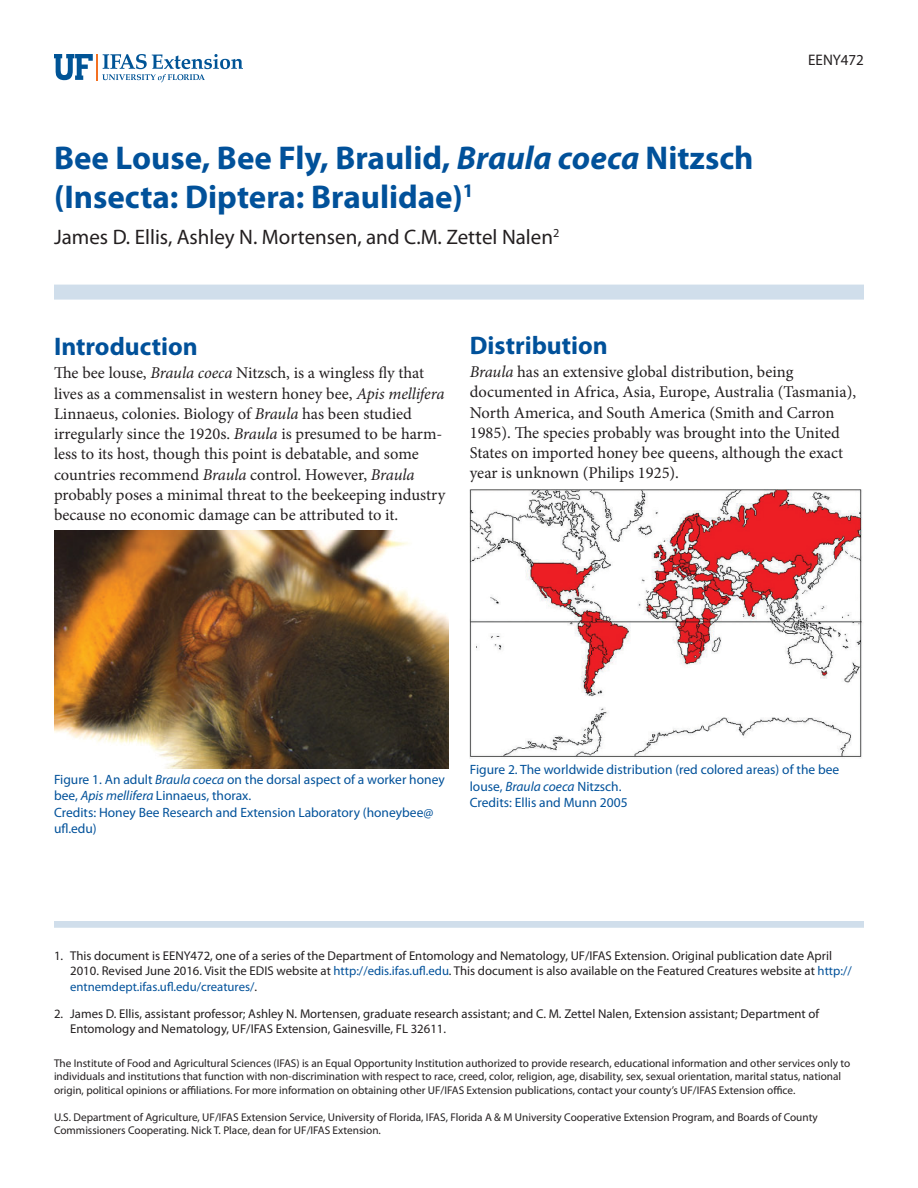
<style>
.page{position:relative;width:918px;height:1188px;background:#fff}
.page>*{position:absolute;margin:0;border:0;box-sizing:border-box;transform-origin:0 0}
.TitleRegular{font:700 33px/39.6px "Myriad Pro";color:#01519a}
.SectionHeading0{font:700 25.5px "Myriad Pro";color:#01519a}
.Author{font:21px "Myriad Pro";color:#231f20}
.Paragraph{font:16.5px/20.2px "Minion Pro";color:#231f20}
.PubNumber{font:15.3px "Myriad Pro";color:#231f20}
.FigureCaption{font:13.5px/16.5px "Myriad Pro";color:#01519a}
.t1{font:12.75px/15.3px "Myriad Pro";color:#231f20}
.Disclaimer{font:11.25px/13.5px "Myriad Pro";color:#231f20}
.s1{font-style:italic}
.s2{color:#01519a}
</style>
<div class="page">
<svg style="left:54px;top:54px;width:189px;height:28px"></svg>
<div style="left:54px;top:285px;width:810px;height:15px;background:#d0deeb"></div>
<div style="left:54px;top:921px;width:810px;height:7px;background:#d0deeb"></div>
<img style="left:54px;top:531px;width:394px;height:237px">
<img style="left:470px;top:489px;width:392px;height:270px">
<p class="TitleRegular" style="left:54px;top:137px;width:701px">Bee Louse, Bee Fly, Braulid, <span class="s1">Braula coeca</span> Nitzsch (Insecta: Diptera: Braulidae)<sup>1</sup></p>
<p class="Author" style="left:54px;top:224px;width:507px">James D. Ellis, Ashley N. Mortensen, and C.M. Zettel Nalen<sup>2</sup></p>
<p class="PubNumber" style="left:808px;top:51px;width:57px">EENY472</p>
<p class="SectionHeading0" style="left:54px;top:330px;width:145px">Introduction</p>
<p class="Paragraph" style="left:54px;top:363px;width:393px">The bee louse, <span class="s1">Braula coeca</span> Nitzsch, is a wingless fly that lives as a commensalist in western honey bee, <span class="s1">Apis mellifera </span>Linnaeus, colonies. Biology of <span class="s1">Braula</span> has been studied irregularly since the 1920s. <span class="s1">Braula</span> is presumed to be harm&shy;less to its host, though this point is debatable, and some countries recommend <span class="s1">Braula</span> control. However, <span class="s1">Braula </span>probably poses a minimal threat to the beekeeping industry because no economic damage can be attributed to it.</p>
<p class="SectionHeading0" style="left:470px;top:328px;width:140px">Distribution</p>
<p class="Paragraph" style="left:470px;top:362px;width:388px"><span class="s1">Braula</span> has an extensive global distribution, being documented in Africa, Asia, Europe, Australia (Tasmania), North America, and South America (Smith and Carron 1985). The species probably was brought into the United States on imported honey bee queens, although the exact year is unknown (Philips 1925).</p>
<p class="FigureCaption" style="left:54px;top:771px;width:392px">Figure 1. An adult <span class="s1">Braula coeca</span> on the dorsal aspect of a worker honey bee, <span class="s1">Apis mellifera</span> Linnaeus, thorax.</p>
<p class="FigureCaption" style="left:54px;top:804px;width:381px">Credits: Honey Bee Research and Extension Laboratory (honeybee@ ufl.edu)</p>
<p class="FigureCaption" style="left:470px;top:761px;width:371px">Figure 2. The worldwide distribution (red colored areas) of the bee louse, <span class="s1">Braula coeca</span> Nitzsch.</p>
<p class="FigureCaption" style="left:470px;top:794px;width:159px">Credits: Ellis and Munn 2005</p>
<p class="t1" style="left:70px;top:948px;width:783px;text-indent:-16px">1. This document is EENY472, one of a series of the Department of Entomology and Nematology, UF/IFAS Extension. Original publication date April<br>2010. Revised June 2016. Visit the EDIS website at <span class="s2">http://edis.ifas.ufl.edu</span>. This document is also available on the Featured Creatures website at <span class="s2">http:// entnemdept.ifas.ufl.edu/creatures/</span>.</p>
<p class="t1" style="left:70px;top:1006px;width:750px;text-indent:-16px">2. James D. Ellis, assistant professor; Ashley N. Mortensen, graduate research assistant; and C. M. Zettel Nalen, Extension assistant; Department of<br>Entomology and Nematology, UF/IFAS Extension, Gainesville, FL 32611.</p>
<p class="Disclaimer" style="left:54px;top:1056px;width:798px">The Institute of Food and Agricultural Sciences (IFAS) is an Equal Opportunity Institution authorized to provide research, educational information and other services only to individuals and institutions that function with non-discrimination with respect to race, creed, color, religion, age, disability, sex, sexual orientation, marital status, national origin, political opinions or affiliations. For more information on obtaining other UF/IFAS Extension publications, contact your county’s UF/IFAS Extension office.</p>
<p class="Disclaimer" style="left:54px;top:1110px;width:765px">U.S. Department of Agriculture, UF/IFAS Extension Service, University of Florida, IFAS, Florida A &amp; M University Cooperative Extension Program, and Boards of County<br>Commissioners Cooperating. Nick T. Place, dean for UF/IFAS Extension.</p>
</div>
